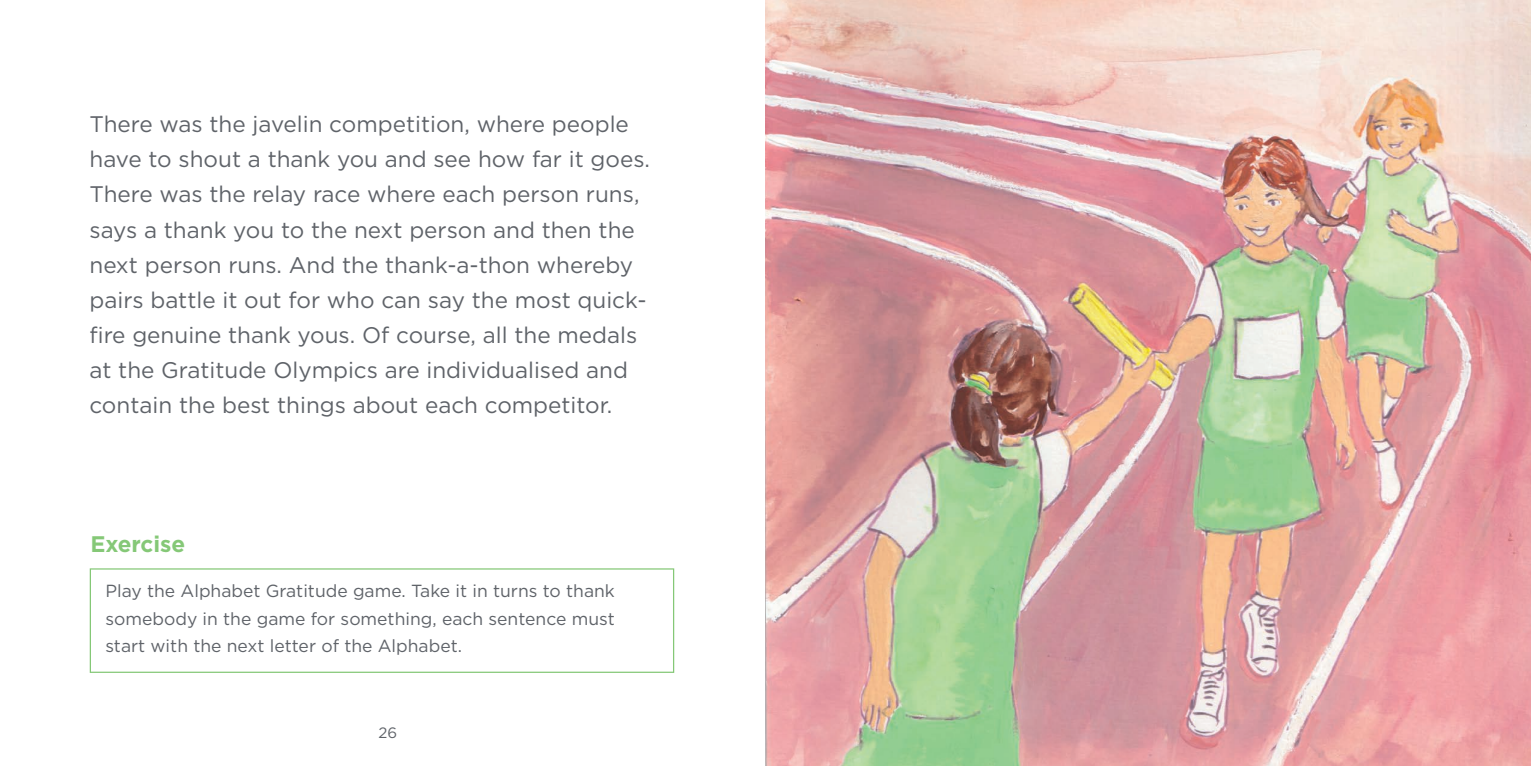
<style>
.page{position:relative;width:1531px;height:766px;background:#fff}
.page>*{position:absolute;margin:0;border:0;box-sizing:border-box;transform-origin:0 0}
.t1{font:22.5px/35px "Gotham";color:#5f6369}
.t2{font:700 22.5px "Gotham";color:#85c877}
.t3{font:17.5px/27.5px "Gotham";color:#5f6369;text-align:justify}
.t4{font:15px "Gotham";color:#5f6369}
</style>
<div class="page">
<div style="left:90px;top:568px;width:584px;height:104px;border:1px solid #85c877"></div>
<img style="left:765px;top:0;width:766px;height:765px">
<p class="t1" style="left:89px;top:106px;width:562px">There was the javelin competition, where people have to shout a thank you and see how far it goes.<br>There was the relay race where each person runs, says a thank you to the next person and then the next person runs. And the thank-a-thon whereby pairs battle it out for who can say the most quick&shy;fire genuine thank yous. Of course, all the medals at the Gratitude Olympics are individualised and contain the best things about each competitor.</p>
<p class="t2" style="left:90px;top:529px;width:97px">Exercise</p>
<p class="t3" style="left:105px;top:576px;width:511px">Play the Alphabet Gratitude game. Take it in turns to thank somebody in the game for something, each sentence must start with the next letter of the Alphabet.</p>
<p class="t4" style="left:378px;top:722px;width:20px">26</p>
</div>
